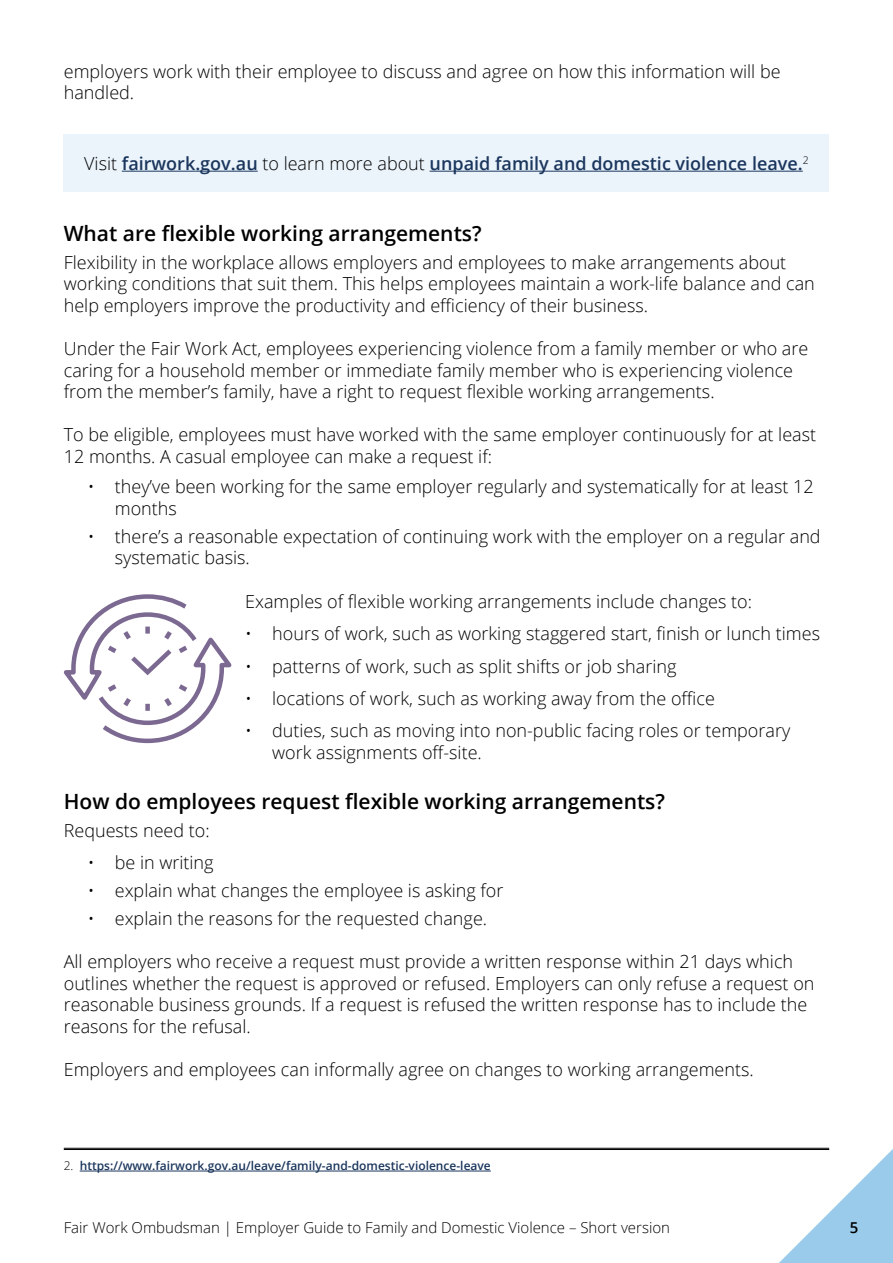
<style>
.page{position:relative;width:893px;height:1263px;background:#fff}
.page>*{position:absolute;margin:0;border:0;box-sizing:border-box;transform-origin:0 0}
.t1{font:600 21px "Open Sans";color:#000}
.t2{font:300 18px/21.6px "Open Sans";color:#000}
.t3{font:600 18px "Open Sans";color:#1b365d}
.t4{font:300 15px "Open Sans";color:#000}
.t5{font:600 15px "Open Sans";color:#000}
.t6{font:600 12px "Open Sans";color:#1b365d}
.s1{font-weight:300;color:#000}
</style>
<div class="page">
<svg style="left:779px;top:1149px;width:114px;height:114px"></svg>
<div style="left:64px;top:134px;width:765px;height:58px;background:#ebf4fb"></div>
<hr style="left:122px;top:171px;width:136px;height:1px;background:#1b365d">
<hr style="left:430px;top:171px;width:373px;height:1px;background:#1b365d">
<svg style="left:63px;top:594px;width:169px;height:150px"></svg>
<hr style="left:80px;top:1171px;width:411px;height:1px;background:#1b365d">
<hr style="left:64px;top:1148px;width:765px;height:1px;background:#000">
<hr style="left:64px;top:1149px;width:765px;height:1px;background:#000">
<p class="t2" style="left:64px;top:60px;width:718px">employers work with their employee to discuss and agree on how this information will be handled.</p>
<p class="t3" style="left:84px;top:151px;width:726px"><span class="s1">Visit</span> fairwork.gov.au <span class="s1">to learn more about</span> unpaid family and domestic violence leave.<sup>2</sup></p>
<h2 class="t1" style="left:64px;top:219px;width:419px">What are flexible working arrangements?</h2>
<p class="t2" style="left:64px;top:251px;width:752px">Flexibility in the workplace allows employers and employees to make arrangements about working conditions that suit them. This helps employees maintain a work-life balance and can help employers improve the productivity and efficiency of their business.</p>
<p class="t2" style="left:64px;top:337px;width:746px">Under the Fair Work Act, employees experiencing violence from a family member or who are caring for a household member or immediate family member who is experiencing violence from the member’s family, have a right to request flexible working arrangements.</p>
<p class="t2" style="left:64px;top:424px;width:754px">To be eligible, employees must have worked with the same employer continuously for at least<br>12 months. A casual employee can make a request if:</p>
<p class="t2" style="left:115px;top:475px;width:700px;text-indent:-27px">• they’ve been working for the same employer regularly and systematically for at least 12 months</p>
<p class="t2" style="left:115px;top:525px;width:707px;text-indent:-27px">• there’s a reasonable expectation of continuing work with the employer on a regular and systematic basis.</p>
<p class="t2" style="left:245px;top:590px;width:508px">Examples of flexible working arrangements include changes to:</p>
<p class="t2" style="left:245px;top:622px;width:576px">• hours of work, such as working staggered start, finish or lunch times</p>
<p class="t2" style="left:245px;top:655px;width:433px">• patterns of work, such as split shifts or job sharing</p>
<p class="t2" style="left:245px;top:687px;width:471px">• locations of work, such as working away from the office</p>
<p class="t2" style="left:272px;top:719px;width:520px;text-indent:-27px">• duties, such as moving into non-public facing roles or temporary work assignments off-site.</p>
<h2 class="t1" style="left:64px;top:787px;width:603px">How do employees request flexible working arrangements?</h2>
<p class="t2" style="left:64px;top:819px;width:147px">Requests need to:</p>
<p class="t2" style="left:88px;top:851px;width:127px">• be in writing</p>
<p class="t2" style="left:88px;top:879px;width:417px">• explain what changes the employee is asking for</p>
<p class="t2" style="left:88px;top:907px;width:401px">• explain the reasons for the requested change.</p>
<p class="t2" style="left:64px;top:950px;width:752px">All employers who receive a request must provide a written response within 21 days which outlines whether the request is approved or refused. Employers can only refuse a request on reasonable business grounds. If a request is refused the written response has to include the reasons for the refusal.</p>
<p class="t2" style="left:64px;top:1058px;width:692px">Employers and employees can informally agree on changes to working arrangements.</p>
<p class="t6" style="left:64px;top:1157px;width:429px"><span class="s1">2.</span> https://www.fairwork.gov.au/leave/family-and-domestic-violence-leave</p>
<p class="t4" style="left:64px;top:1217px;width:608px">Fair Work Ombudsman | Employer Guide to Family and Domestic Violence – Short version</p>
<p class="t5" style="left:850px;top:1217px;width:10px">5</p>
</div>
